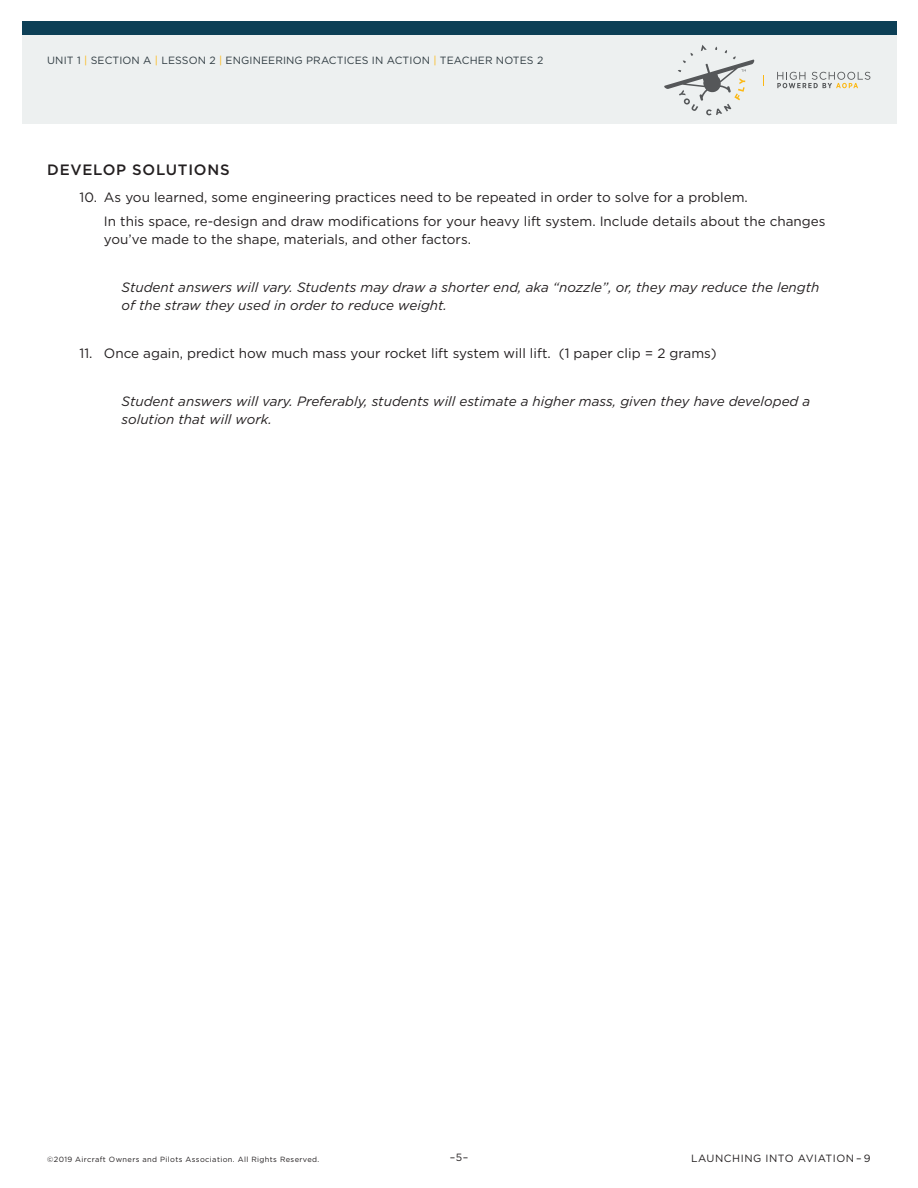
<style>
.page{position:relative;width:918px;height:1188px;background:#fff}
.page>*{position:absolute;margin:0;border:0;box-sizing:border-box;transform-origin:0 0}
.Subheads_-_no_rules{font:500 15px "Gotham";letter-spacing:.05em;color:#231f20}
.Bodycopy{font:13.5px/18px "Gotham";color:#231f20}
.Bodycopy-2{font:italic 13.5px/18px "Gotham";color:#231f20}
.t1{font:10.5px "Gotham";letter-spacing:.01em;color:#2f3b41}
.t2{font:10.5px "Gotham";letter-spacing:.05em;color:#231f20}
.t3{font:7.5px "Gotham";letter-spacing:.05em;color:#231f20}
.s1{color:#fcb814}
</style>
<div class="page">
<div style="left:22px;top:22px;width:874px;height:102px;background:#edf0f0"></div>
<div style="left:22px;top:22px;width:874px;height:13px;background:#0c3f56"></div>
<svg style="left:777px;top:72px;width:93px;height:16px"></svg>
<svg style="left:664px;top:45px;width:91px;height:70px"></svg>
<p class="t1" style="left:47px;top:55px;width:498px">UNIT 1 <span class="s1">|</span> SECTION A <span class="s1">|</span> LESSON 2 <span class="s1">|</span> ENGINEERING PRACTICES IN ACTION <span class="s1">|</span> TEACHER NOTES 2</p>
<p class="Subheads_-_no_rules" style="left:47px;top:161px;width:184px">DEVELOP SOLUTIONS</p>
<p class="Bodycopy" style="left:80px;top:188px;width:670px">10. As you learned, some engineering practices need to be repeated in order to solve for a problem.</p>
<p class="Bodycopy" style="left:104px;top:212px;width:723px">In this space, re-design and draw modifications for your heavy lift system. Include details about the changes you’ve made to the shape, materials, and other factors.</p>
<p class="Bodycopy-2" style="left:122px;top:278px;width:699px">Student answers will vary. Students may draw a shorter end, aka “nozzle”, or, they may reduce the length of the straw they used in order to reduce weight.</p>
<p class="Bodycopy" style="left:80px;top:344px;width:638px">11. Once again, predict how much mass your rocket lift system will lift. (1 paper clip = 2 grams)</p>
<p class="Bodycopy-2" style="left:122px;top:392px;width:690px">Student answers will vary. Preferably, students will estimate a higher mass, given they have developed a solution that will work.</p>
<p class="t3" style="left:47px;top:1155px;width:274px">©2019 Aircraft Owners and Pilots Association. All Rights Reserved.</p>
<p class="t2" style="left:450px;top:1152px;width:20px">–5–</p>
<p class="t2" style="left:691px;top:1153px;width:181px">LAUNCHING INTO AVIATION – 9</p>
</div>
